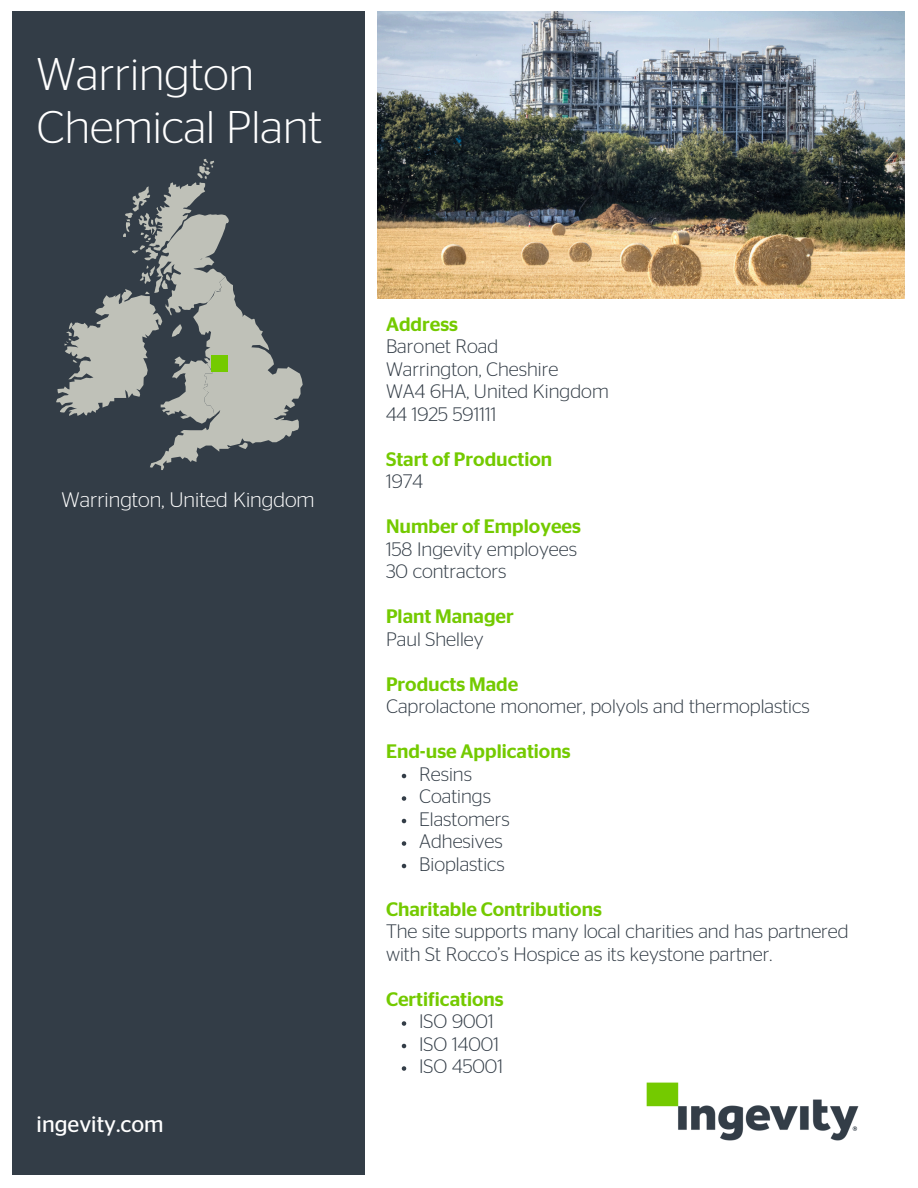
<style>
.page{position:relative;width:918px;height:1188px;background:#fff}
.page>*{position:absolute;margin:0;border:0;box-sizing:border-box;transform-origin:0 0}
.t1{font:300 45.75px/52.8px "Stag Sans";color:#fff}
.t2{font:22.5px "Stag Sans";color:#fff}
.t3{font:300 21px "Stag Sans";color:#fff}
.t4{font:300 19.5px/22.5px "Stag Sans";color:#333d47}
.t5{font:500 19.5px "Stag Sans";color:#74ca00}
</style>
<div class="page">
<div style="left:12px;top:11px;width:353px;height:1164px;background:#333d47"></div>
<svg style="left:56px;top:159px;width:246px;height:311px"></svg>
<div style="left:211px;top:355px;width:17px;height:17px;background:#74ca00"></div>
<img style="left:378px;top:11px;width:526px;height:287px">
<svg style="left:402px;top:774px;width:4px;height:4px"></svg>
<svg style="left:402px;top:796px;width:4px;height:5px"></svg>
<svg style="left:402px;top:819px;width:4px;height:4px"></svg>
<svg style="left:402px;top:841px;width:4px;height:5px"></svg>
<svg style="left:402px;top:864px;width:4px;height:4px"></svg>
<svg style="left:402px;top:1021px;width:4px;height:5px"></svg>
<svg style="left:402px;top:1044px;width:4px;height:4px"></svg>
<svg style="left:402px;top:1066px;width:4px;height:5px"></svg>
<img style="left:646px;top:1082px;width:213px;height:59px">
<p class="t1" style="left:37px;top:50px;width:287px">Warrington<br>Chemical Plant</p>
<h3 class="t3" style="left:62px;top:490px;width:255px">Warrington, United Kingdom</h3>
<p class="t2" style="left:37px;top:1114px;width:129px">ingevity.com</p>
<h1 class="t5" style="left:386px;top:315px;width:74px">Address</h1>
<p class="t4" style="left:386px;top:336px;width:114px">Baronet Road</p>
<h2 class="t4" style="left:386px;top:358px;width:174px">Warrington, Cheshire</h2>
<h2 class="t4" style="left:386px;top:381px;width:224px">WA4 6HA, United Kingdom</h2>
<p class="t4" style="left:386px;top:403px;width:112px">44 1925 591111</p>
<p class="t5" style="left:386px;top:450px;width:168px">Start of Production</p>
<p class="t4" style="left:386px;top:471px;width:38px">1974</p>
<p class="t5" style="left:386px;top:517px;width:197px">Number of Employees</p>
<p class="t4" style="left:386px;top:538px;width:192px">158 Ingevity employees</p>
<p class="t4" style="left:386px;top:561px;width:122px">30 contractors</p>
<p class="t5" style="left:386px;top:607px;width:129px">Plant Manager</p>
<p class="t4" style="left:386px;top:628px;width:99px">Paul Shelley</p>
<p class="t5" style="left:386px;top:675px;width:134px">Products Made</p>
<p class="t4" style="left:386px;top:696px;width:425px">Caprolactone monomer, polyols and thermoplastics</p>
<p class="t5" style="left:386px;top:742px;width:186px">End-use Applications</p>
<p class="t4" style="left:419px;top:763px;width:54px">Resins</p>
<p class="t4" style="left:419px;top:786px;width:73px">Coatings</p>
<p class="t4" style="left:419px;top:808px;width:92px">Elastomers</p>
<p class="t4" style="left:419px;top:831px;width:85px">Adhesives</p>
<h3 class="t4" style="left:419px;top:853px;width:87px">Bioplastics</h3>
<p class="t5" style="left:386px;top:900px;width:217px">Charitable Contributions</p>
<p class="t4" style="left:386px;top:921px;width:464px">The site supports many local charities and has partnered with St Rocco’s Hospice as its keystone partner.</p>
<p class="t5" style="left:386px;top:990px;width:119px">Certifications</p>
<p class="t4" style="left:419px;top:1011px;width:76px">ISO 9001</p>
<p class="t4" style="left:419px;top:1033px;width:81px">ISO 14001</p>
<p class="t4" style="left:419px;top:1056px;width:86px">ISO 45001</p>
</div>
